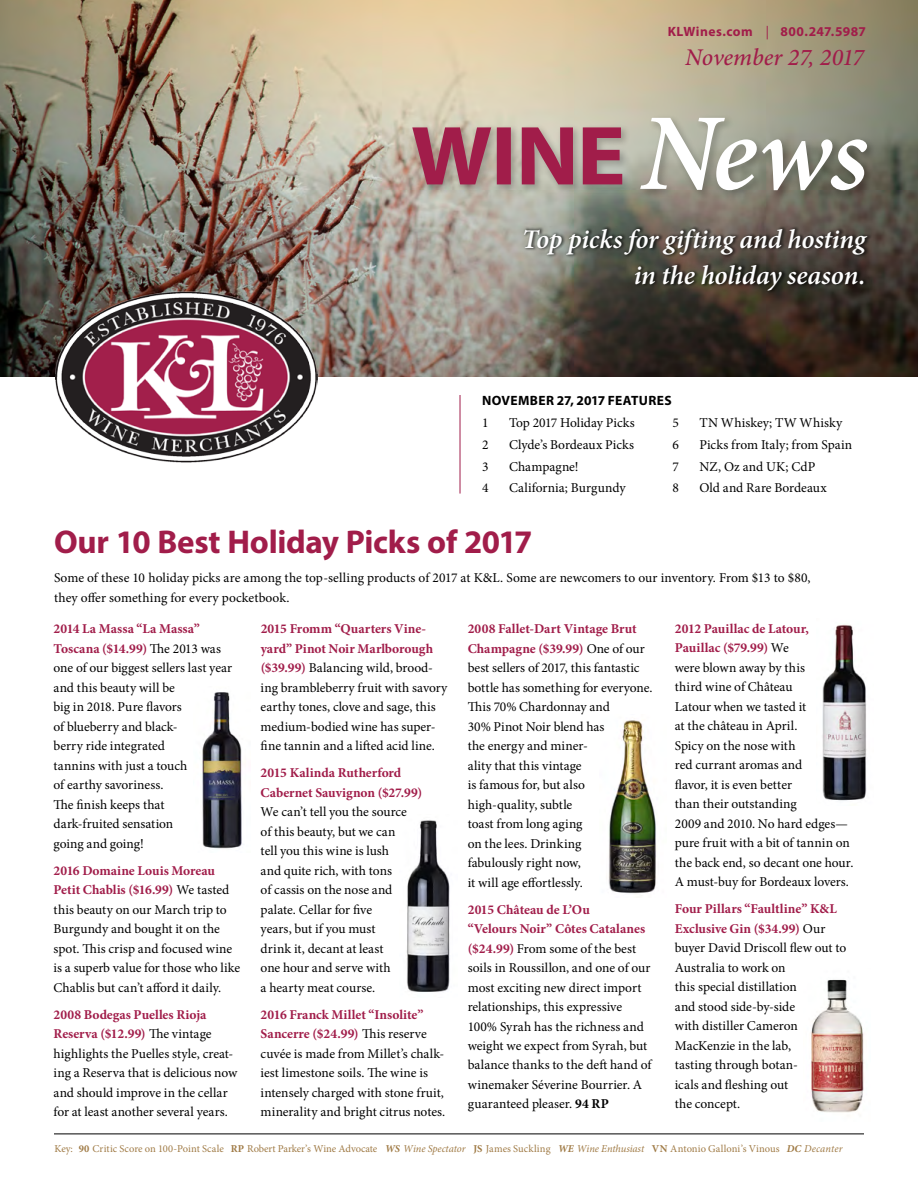
<style>
.page{position:relative;width:918px;height:1188px;background:#fff}
.page>*{position:absolute;margin:0;border:0;box-sizing:border-box;transform-origin:0 0}
.t1{font:700 33px "Myriad Pro";letter-spacing:-.01em;color:#a11d4a}
.t2{font:italic 600 27px/36px "Minion Pro";letter-spacing:-.01em;color:#fff;text-align:right}
.t3{font:italic 500 24px "Minion Pro";letter-spacing:-.005em;color:#a11d4a}
.t4{font:13.5px/19.5px "Minion Pro";color:#000}
.t5{font:700 13.5px/19.5px "Minion Pro";letter-spacing:-.005em;color:#a11d4a}
.t6{font:700 13.5px "Myriad Pro";letter-spacing:.035em;color:#a11d4a}
.t7{font:700 13.5px "Myriad Pro";letter-spacing:.025em;color:#000}
.t8{font:10.5px "Minion Pro";letter-spacing:-.005em;color:#a07b46}
.s1{font-weight:400}
.s2{font-weight:700;color:#a11d4a}
.s3{font-weight:700}
.s4{font-weight:700;font-style:italic}
.s5{font-style:italic}
</style>
<div class="page">
<hr style="left:460px;top:395px;width:1px;height:99px;background:#a11d4a">
<img style="left:811px;top:979px;width:53px;height:134px">
<hr style="left:54px;top:1134px;width:810px;height:1px;background:#000">
<img style="left:0;top:0;width:918px;height:377px">
<img style="left:822px;top:624px;width:45px;height:177px">
<img style="left:608px;top:720px;width:48px;height:174px">
<img style="left:406px;top:820px;width:44px;height:172px">
<img style="left:202px;top:692px;width:40px;height:157px">
<img style="left:56px;top:291px;width:262px;height:171px">
<div style="left:522px;top:226px;width:350px;height:68px;background:#000;opacity:.57"></div>
<div style="left:408px;top:114px;width:469px;height:86px;background:#000;opacity:.21"></div>
<svg style="left:640px;top:118px;width:227px;height:72px"></svg>
<svg style="left:412px;top:127px;width:210px;height:57px;background:#ab5c70"></svg>
<p class="t6" style="left:668px;top:23px;width:200px">KLWines.com <span class="s1">|</span> 800.247.5987</p>
<h3 class="t3" style="left:685px;top:41px;width:180px">November 27, 2017</h3>
<h2 class="t2" style="left:522px;top:221px;width:345px">Top picks for gifting and hosting in the holiday season.</h2>
<p class="t7" style="left:482px;top:392px;width:191px">NOVEMBER 27, 2017 FEATURES</p>
<p class="t4" style="left:482px;top:413px;width:8px">1</p>
<p class="t4" style="left:509px;top:413px;width:127px">Top 2017 Holiday Picks</p>
<p class="t4" style="left:673px;top:413px;width:8px">5</p>
<p class="t4" style="left:700px;top:413px;width:144px">TN Whiskey; TW Whisky</p>
<p class="t4" style="left:482px;top:435px;width:8px">2</p>
<p class="t4" style="left:509px;top:435px;width:127px">Clyde’s Bordeaux Picks</p>
<p class="t4" style="left:673px;top:435px;width:8px">6</p>
<p class="t4" style="left:700px;top:435px;width:154px">Picks from Italy; from Spain</p>
<p class="t4" style="left:482px;top:457px;width:8px">3</p>
<p class="t4" style="left:509px;top:457px;width:71px">Champagne!</p>
<p class="t4" style="left:673px;top:457px;width:8px">7</p>
<p class="t4" style="left:700px;top:457px;width:118px">NZ, Oz and UK; CdP</p>
<p class="t4" style="left:482px;top:478px;width:8px">4</p>
<p class="t4" style="left:509px;top:478px;width:118px">California; Burgundy</p>
<p class="t4" style="left:673px;top:478px;width:8px">8</p>
<p class="t4" style="left:700px;top:478px;width:129px">Old and Rare Bordeaux</p>
<h1 class="t1" style="left:54px;top:521px;width:480px">Our 10 Best Holiday Picks of 2017</h1>
<p class="t4" style="left:54px;top:568px;width:758px">Some of these 10 holiday picks are among the top-selling products of 2017 at K&amp;L. Some are newcomers to our inventory. From $13 to $80, they offer something for every pocketbook.</p>
<p class="t4" style="left:54px;top:619px;width:180px"><span class="s2">2014 La Massa “La Massa”<br>Toscana ($14.99)</span> The 2013 was one of our biggest sellers last year and this beauty will be<br>big in 2018. Pure flavors<br>of blueberry and black-<br>berry ride integrated<br>tannins with just a touch<br>of earthy savoriness.<br>The finish keeps that dark-fruited sensation<br>going and going!</p>
<p class="t4" style="left:54px;top:861px;width:188px"><span class="s2">2016 Domaine Louis Moreau<br>Petit Chablis ($16.99)</span> We tasted this beauty on our March trip to<br>Burgundy and bought it on the spot. This crisp and focused wine is a superb value for those who like<br>Chablis but can’t afford it daily.</p>
<p class="t4" style="left:54px;top:1005px;width:185px"><span class="s2">2008 Bodegas Puelles Rioja<br>Reserva ($12.99)</span> The vintage highlights the Puelles style, creat&shy;ing a Reserva that is delicious now and should improve in the cellar for at least another several years.</p>
<p class="t4" style="left:261px;top:619px;width:188px"><span class="s2">2015 Fromm “Quarters Vine&shy;yard” Pinot Noir Marlborough ($39.99)</span> Balancing wild, brood&shy;ing brambleberry fruit with savory earthy tones, clove and sage, this medium-bodied wine has super&shy;fine tannin and a lifted acid line.</p>
<p class="t5" style="left:261px;top:763px;width:163px">2015 Kalinda Rutherford<br>Cabernet Sauvignon ($27.99)</p>
<p class="t4" style="left:261px;top:802px;width:148px">We can’t tell you the source of this beauty, but we can tell you this wine is lush and quite rich, with tons<br>of cassis on the nose and palate. Cellar for five<br>years, but if you must drink it, decant at least<br>one hour and serve with<br>a hearty meat course.</p>
<p class="t4" style="left:261px;top:1005px;width:186px"><span class="s2">2016 Franck Millet “Insolite” Sancerre ($24.99)</span> This reserve cuvée is made from Millet’s chalk&shy;iest limestone soils. The wine is intensely charged with stone fruit, minerality and bright citrus notes.</p>
<p class="t4" style="left:468px;top:619px;width:186px"><span class="s2">2008 Fallet-Dart Vintage Brut<br>Champagne ($39.99)</span> One of our best sellers of 2017, this fantastic bottle has something for everyone.<br>This 70% Chardonnay and<br>30% Pinot Noir blend has<br>the energy and miner-<br>ality that this vintage<br>is famous for, but also high-quality, subtle<br>toast from long aging<br>on the lees. Drinking<br>fabulously right now,<br>it will age effortlessly.</p>
<p class="t4" style="left:468px;top:900px;width:185px"><span class="s2">2015 Château de L’Ou<br>“Velours Noir” Côtes Catalanes ($24.99)</span> From some of the best soils in Roussillon, and one of our most exciting new direct import relationships, this expressive<br>100% Syrah has the richness and weight we expect from Syrah, but balance thanks to the deft hand of winemaker Séverine Bourrier. A guaranteed pleaser. <span class="s3">94 RP</span></p>
<p class="t4" style="left:675px;top:619px;width:180px"><span class="s2">2012 Pauillac de Latour,<br>Pauillac ($79.99)</span> We<br>were blown away by this<br>third wine of Château<br>Latour when we tasted it<br>at the château in April.<br>Spicy on the nose with<br>red currant aromas and<br>flavor, it is even better<br>than their outstanding<br>2009 and 2010. No hard edges— pure fruit with a bit of tannin on the back end, so decant one hour.<br>A must-buy for Bordeaux lovers.</p>
<p class="t4" style="left:675px;top:899px;width:173px"><span class="s2">Four Pillars “Faultline” K&amp;L<br>Exclusive Gin ($34.99)</span> Our buyer David Driscoll flew out to<br>Australia to work on<br>this special distillation<br>and stood side-by-side<br>with distiller Cameron<br>MacKenzie in the lab,<br>tasting through botan-<br>icals and fleshing out<br>the concept.</p>
<p class="t8" style="left:55px;top:1142px;width:790px">Key: <span class="s3">90</span> Critic Score on 100-Point Scale <span class="s3">RP</span> Robert Parker’s Wine Advocate <span class="s4">WS</span> <span class="s5">Wine Spectator</span> <span class="s3">JS</span> James Suckling <span class="s4">WE</span> <span class="s5">Wine Enthusiast</span> <span class="s3">VN</span> Antonio Galloni’s Vinous <span class="s4">DC</span> <span class="s5">Decanter</span></p>
</div>
